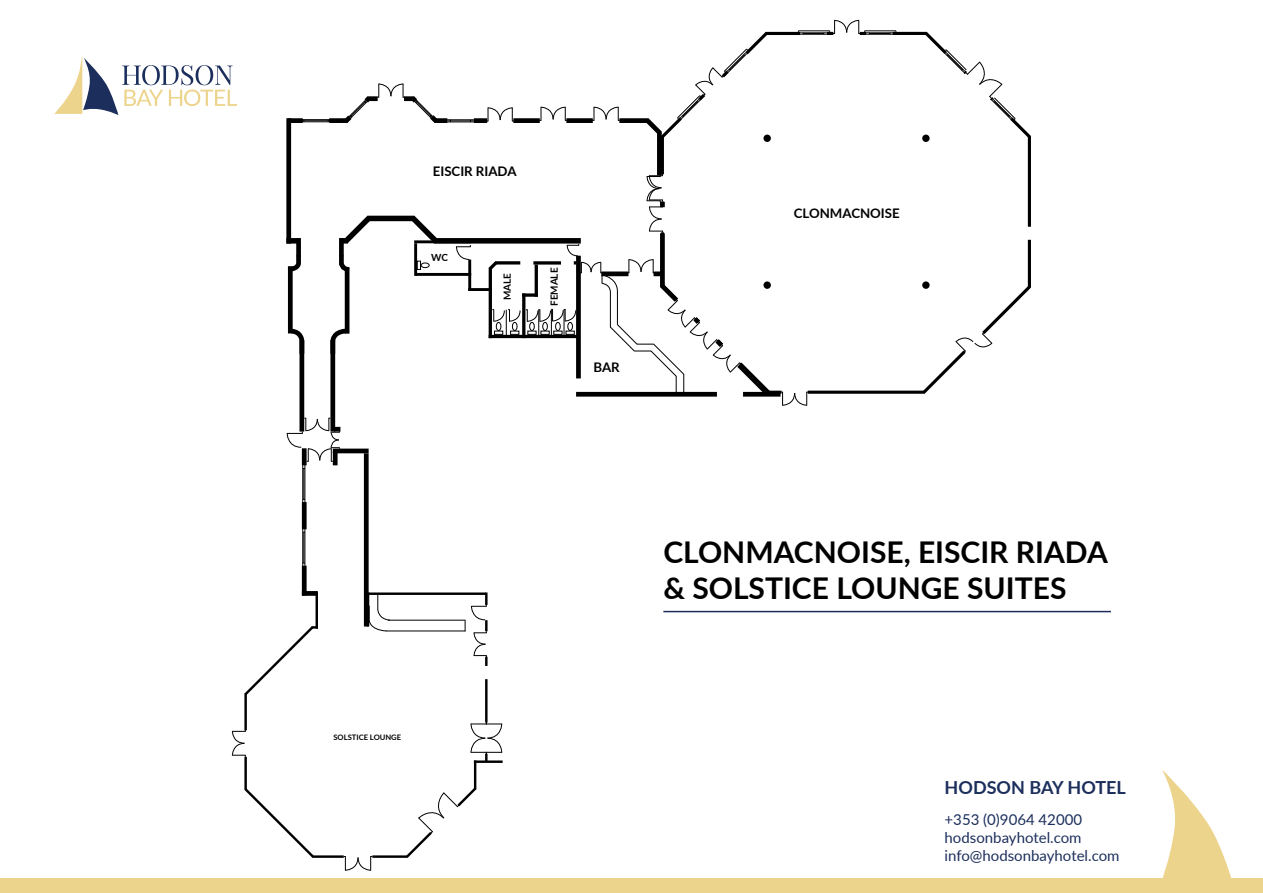
<style>
.page{position:relative;width:1263px;height:893px;background:#fff}
.page>*{position:absolute;margin:0;border:0;box-sizing:border-box;transform-origin:0 0}
.t1{font:700 30px/36px "Lato";color:#000}
.t2{font:700 18px "Lato";color:#1c2f5c}
.t3{font:15px/18px "Lato";color:#1c2f5c}
.t4{font:700 13.2px "Lato";color:#000}
.t5{font:700 9.9px "Lato";letter-spacing:-.005em;color:#000}
.t6{font:700 7.65px "Lato";color:#000}
</style>
<div class="page">
<div style="left:0;top:878px;width:1263px;height:15px;background:#edd48c"></div>
<svg style="left:1162px;top:770px;width:70px;height:108px"></svg>
<svg style="left:54px;top:55px;width:183px;height:60px"></svg>
<div style="left:286px;top:118px;width:5px;height:126px;background:#000"></div>
<div style="left:513px;top:118px;width:27px;height:5px;background:#000"></div>
<div style="left:288px;top:266px;width:5px;height:67px;background:#000"></div>
<div style="left:299px;top:340px;width:5px;height:92px;background:#000"></div>
<div style="left:330px;top:340px;width:5px;height:92px;background:#000"></div>
<div style="left:302px;top:448px;width:5px;height:17px;background:#000"></div>
<div style="left:302px;top:502px;width:5px;height:27px;background:#000"></div>
<div style="left:302px;top:566px;width:5px;height:29px;background:#000"></div>
<div style="left:302px;top:591px;width:15px;height:5px;background:#000"></div>
<div style="left:364px;top:453px;width:5px;height:173px;background:#000"></div>
<hr style="left:333px;top:449px;width:36px;height:4px;background:#000">
<div style="left:333px;top:451px;width:5px;height:14px;background:#000"></div>
<div style="left:287px;top:118px;width:16px;height:5px;background:#000"></div>
<div style="left:329px;top:118px;width:18px;height:5px;background:#000"></div>
<div style="left:474px;top:118px;width:13px;height:5px;background:#000"></div>
<div style="left:566px;top:118px;width:27px;height:5px;background:#000"></div>
<div style="left:619px;top:118px;width:29px;height:5px;background:#000"></div>
<div style="left:657px;top:132px;width:5px;height:43px;background:#000"></div>
<svg style="left:660px;top:233px;width:5px;height:11px"></svg>
<div style="left:286px;top:238px;width:13px;height:6px;background:#000"></div>
<div style="left:367px;top:216px;width:47px;height:5px;background:#000"></div>
<div style="left:434px;top:238px;width:147px;height:6px;background:#000"></div>
<svg style="left:405px;top:215px;width:39px;height:34px"></svg>
<hr style="left:295px;top:119px;width:40px;height:1px;background:#000">
<hr style="left:295px;top:122px;width:40px;height:1px;background:#000">
<hr style="left:299px;top:120px;width:31px;height:1px;background:#000">
<svg style="left:339px;top:83px;width:136px;height:40px"></svg>
<svg style="left:486px;top:107px;width:28px;height:15px"></svg>
<svg style="left:539px;top:107px;width:28px;height:14px"></svg>
<svg style="left:592px;top:107px;width:28px;height:14px"></svg>
<svg style="left:287px;top:326px;width:18px;height:33px"></svg>
<svg style="left:330px;top:326px;width:20px;height:33px"></svg>
<hr style="left:345px;top:267px;width:4px;height:67px;background:#000">
<svg style="left:287px;top:256px;width:14px;height:18px"></svg>
<div style="left:296px;top:238px;width:5px;height:18px;background:#000"></div>
<svg style="left:339px;top:215px;width:38px;height:60px"></svg>
<div style="left:339px;top:238px;width:5px;height:18px;background:#000"></div>
<hr style="left:305px;top:464px;width:1px;height:40px;background:#000">
<hr style="left:302px;top:464px;width:1px;height:40px;background:#000">
<hr style="left:304px;top:469px;width:1px;height:30px;background:#000">
<hr style="left:305px;top:528px;width:1px;height:40px;background:#000">
<hr style="left:302px;top:528px;width:1px;height:40px;background:#000">
<hr style="left:304px;top:532px;width:1px;height:31px;background:#000">
<svg style="left:286px;top:418px;width:54px;height:44px"></svg>
<hr style="left:661px;top:232px;width:3px;height:54px;background:#000">
<hr style="left:1028px;top:240px;width:3px;height:48px;background:#000">
<hr style="left:1028px;top:136px;width:3px;height:91px;background:#000">
<hr style="left:893px;top:32px;width:34px;height:3px;background:#000">
<hr style="left:766px;top:32px;width:34px;height:3px;background:#000">
<hr style="left:661px;top:136px;width:3px;height:38px;background:#000">
<hr style="left:808px;top:391px;width:117px;height:3px;background:#000">
<svg style="left:919px;top:282px;width:112px;height:112px"></svg>
<svg style="left:646px;top:174px;width:19px;height:59px"></svg>
<svg style="left:640px;top:31px;width:131px;height:111px"></svg>
<svg style="left:798px;top:20px;width:99px;height:15px"></svg>
<svg style="left:921px;top:31px;width:110px;height:111px"></svg>
<div style="left:763px;top:135px;width:8px;height:7px;background:#000;border-radius:50%"></div>
<div style="left:922px;top:281px;width:8px;height:8px;background:#000;border-radius:50%"></div>
<div style="left:922px;top:135px;width:8px;height:7px;background:#000;border-radius:50%"></div>
<hr style="left:414px;top:243px;width:3px;height:33px;background:#000">
<svg style="left:501px;top:261px;width:19px;height:4px"></svg>
<svg style="left:488px;top:261px;width:13px;height:13px"></svg>
<hr style="left:489px;top:268px;width:3px;height:70px;background:#000">
<hr style="left:522px;top:293px;width:3px;height:45px;background:#000">
<hr style="left:489px;top:335px;width:89px;height:3px;background:#000">
<svg style="left:526px;top:244px;width:282px;height:162px"></svg>
<svg style="left:492px;top:309px;width:28px;height:26px"></svg>
<hr style="left:468px;top:260px;width:3px;height:31px;background:#000">
<hr style="left:468px;top:288px;width:24px;height:3px;background:#000">
<hr style="left:416px;top:273px;width:55px;height:3px;background:#000">
<hr style="left:414px;top:240px;width:57px;height:3px;background:#000">
<svg style="left:417px;top:261px;width:4px;height:9px"></svg>
<div style="left:421px;top:263px;width:8px;height:5px;border:1px solid #000;border-radius:50%"></div>
<svg style="left:456px;top:245px;width:15px;height:15px"></svg>
<hr style="left:312px;top:855px;width:32px;height:3px;background:#000">
<svg style="left:244px;top:789px;width:73px;height:69px"></svg>
<hr style="left:372px;top:855px;width:36px;height:3px;background:#000">
<hr style="left:244px;top:757px;width:3px;height:33px;background:#000">
<hr style="left:244px;top:693px;width:3px;height:37px;background:#000">
<svg style="left:244px;top:624px;width:72px;height:74px"></svg>
<hr style="left:316px;top:591px;width:2px;height:38px;background:#000">
<hr style="left:474px;top:760px;width:2px;height:29px;background:#000">
<hr style="left:474px;top:760px;width:29px;height:3px;background:#000">
<hr style="left:485px;top:679px;width:2px;height:43px;background:#000">
<hr style="left:367px;top:592px;width:119px;height:3px;background:#000">
<hr style="left:386px;top:631px;width:79px;height:1px;background:#000">
<hr style="left:388px;top:620px;width:77px;height:1px;background:#000">
<svg style="left:368px;top:594px;width:23px;height:38px"></svg>
<svg style="left:232px;top:730px;width:14px;height:27px"></svg>
<svg style="left:344px;top:856px;width:28px;height:15px"></svg>
<svg style="left:403px;top:785px;width:74px;height:73px"></svg>
<svg style="left:465px;top:592px;width:22px;height:74px"></svg>
<svg style="left:470px;top:722px;width:32px;height:40px"></svg>
<hr style="left:663px;top:611px;width:448px;height:1px;background:#1c2f5c">
<p class="t4" style="left:433px;top:161px;width:85px">EISCIR RIADA</p>
<p class="t5" style="left:431px;top:250px;width:18px">WC</p>
<p class="t5" style="left:500px;top:300px;width:29px;rotate:-90deg">MALE</p>
<p class="t5" style="left:547px;top:306px;width:40px;rotate:-90deg">FEMALE</p>
<p class="t4" style="left:593px;top:358px;width:28px">BAR</p>
<p class="t4" style="left:794px;top:204px;width:107px">CLONMACNOISE</p>
<p class="t6" style="left:333px;top:732px;width:69px">SOLSTICE LOUNGE</p>
<h1 class="t1" style="left:663px;top:533px;width:446px">CLONMACNOISE, EISCIR RIADA &amp; SOLSTICE LOUNGE SUITES</h1>
<p class="t2" style="left:945px;top:774px;width:183px">HODSON BAY HOTEL</p>
<p class="t3" style="left:945px;top:810px;width:176px">+353 (0)9064 42000 hodsonbayhotel.com info@hodsonbayhotel.com</p>
</div>
